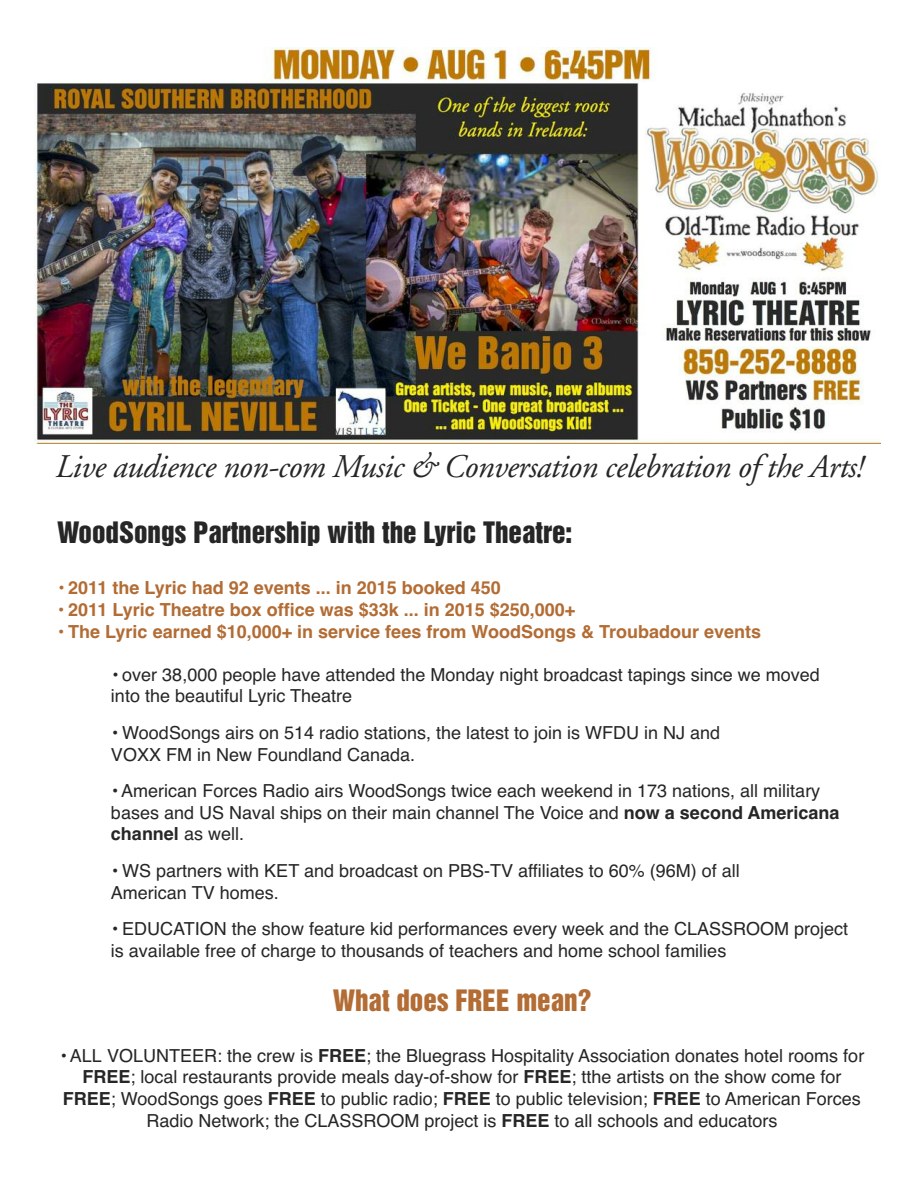
<style>
.page{position:relative;width:918px;height:1188px;background:#fff}
.page>*{position:absolute;margin:0;border:0;box-sizing:border-box;transform-origin:0 0}
.t1{font:italic 33px "Adobe Garamond";letter-spacing:-.015em;color:#272627}
.t2{font:27px "Helvetica Inserat";color:#272627}
.t3{font:27px "Helvetica Inserat";color:#b26c34}
.t4{font:18px/21.6px "Helvetica";color:#272627}
.t5{font:700 18px "Helvetica";color:#b26c34}
.s1{font-weight:700}
</style>
<div class="page">
<img style="left:35px;top:47px;width:846px;height:396px">
<h1 class="t1" style="left:54px;top:453px;width:809px">Live audience non-com Music &amp; Conversation celebration of the Arts!</h1>
<h2 class="t2" style="left:57px;top:522px;width:517px">WoodSongs Partnership with the Lyric Theatre:</h2>
<p class="t5" style="left:57px;top:578px;width:445px">• 2011 the Lyric had 92 events ... in 2015 booked 450</p>
<p class="t5" style="left:57px;top:599px;width:520px">• 2011 Lyric Theatre box office was $33k ... in 2015 $250,000+</p>
<p class="t5" style="left:57px;top:621px;width:706px">• The Lyric earned $10,000+ in service fees from WoodSongs &amp; Troubadour events</p>
<p class="t4" style="left:111px;top:664px;width:710px">• over 38,000 people have attended the Monday night broadcast tapings since we moved into the beautiful Lyric Theatre</p>
<p class="t4" style="left:111px;top:722px;width:611px">• WoodSongs airs on 514 radio stations, the latest to join is WFDU in NJ and<br>VOXX FM in New Foundland Canada.</p>
<p class="t4" style="left:111px;top:780px;width:730px">• American Forces Radio airs WoodSongs twice each weekend in 173 nations, all military bases and US Naval ships on their main channel The Voice and <span class="s1">now a second Americana channel</span> as well.</p>
<p class="t4" style="left:111px;top:860px;width:630px">• WS partners with KET and broadcast on PBS-TV affiliates to 60% (96M) of all<br>American TV homes.</p>
<p class="t4" style="left:111px;top:918px;width:739px">• EDUCATION the show feature kid performances every week and the CLASSROOM project is available free of charge to thousands of teachers and home school families</p>
<h2 class="t3" style="left:333px;top:990px;width:260px">What does FREE mean?</h2>
<p class="t4" style="left:60px;top:1045px;width:806px;text-align:center">• ALL VOLUNTEER: the crew is <span class="s1">FREE</span>; the Bluegrass Hospitality Association donates hotel rooms for <span class="s1">FREE</span>; local restaurants provide meals day-of-show for <span class="s1">FREE</span>; tthe artists on the show come for <span class="s1">FREE</span>; WoodSongs goes <span class="s1">FREE</span> to public radio; <span class="s1">FREE</span> to public television; <span class="s1">FREE</span> to American Forces Radio Network; the CLASSROOM project is <span class="s1">FREE</span> to all schools and educators</p>
</div>
